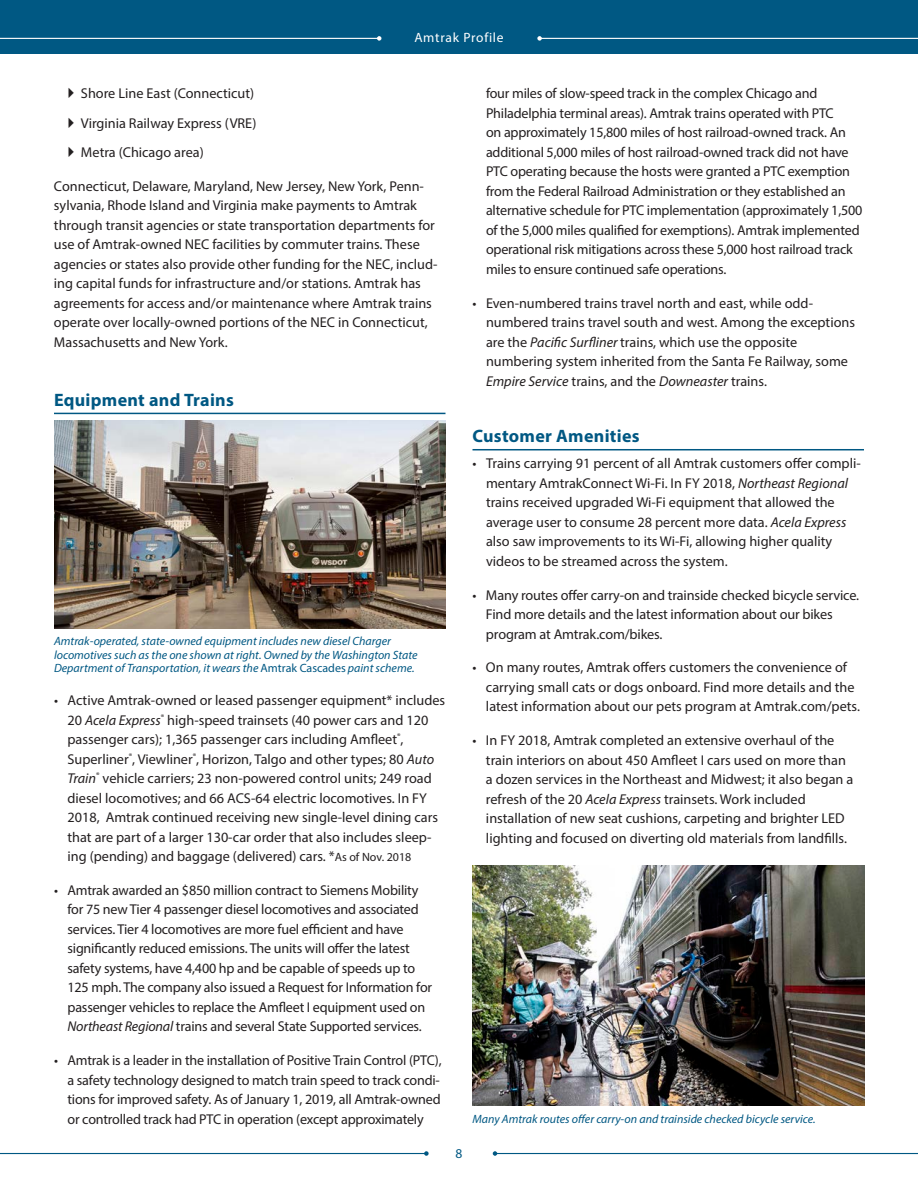
<style>
.page{position:relative;width:918px;height:1188px;background:#fff}
.page>*{position:absolute;margin:0;border:0;box-sizing:border-box;transform-origin:0 0}
.Subhead_Main{font:700 18px "Myriad Pro";letter-spacing:.015em;color:#005883}
.body{font:14.25px/19.5px "Myriad Pro";letter-spacing:-.005em;color:#231f20}
.t1{font:13.5px "Myriad Pro";letter-spacing:.055em;color:#fff}
.t2{font:13.5px "Myriad Pro";color:#005883}
.t3{font:italic 12px/13.5px "Myriad Pro";color:#005883}
.s1{font-style:normal}
.s2{font-style:italic}
.s3{font-size:12px}
</style>
<div class="page">
<div style="left:0;top:0;width:918px;height:54px;background:#005883"></div>
<hr style="left:0;top:38px;width:379px;height:1px;background:#fff">
<svg style="left:377px;top:36px;width:4px;height:5px"></svg>
<hr style="left:540px;top:38px;width:378px;height:1px;background:#fff">
<svg style="left:537px;top:36px;width:5px;height:5px"></svg>
<hr style="left:0;top:1153px;width:426px;height:1px;background:#005883">
<svg style="left:424px;top:1151px;width:5px;height:5px"></svg>
<hr style="left:495px;top:1153px;width:423px;height:1px;background:#005883">
<svg style="left:493px;top:1151px;width:4px;height:5px"></svg>
<hr style="left:54px;top:413px;width:392px;height:1px;background:#005883">
<hr style="left:472px;top:449px;width:392px;height:1px;background:#005883">
<img style="left:472px;top:865px;width:392px;height:240px">
<img style="left:54px;top:420px;width:392px;height:208px">
<p class="t1" style="left:414px;top:30px;width:91px">Amtrak Profile</p>
<p class="body" style="left:81px;top:84px;width:175px">Shore Line East (Connecticut)</p>
<p class="body" style="left:81px;top:113px;width:177px">Virginia Railway Express (VRE)</p>
<p class="body" style="left:81px;top:142px;width:124px">Metra (Chicago area)</p>
<p class="body" style="left:54px;top:176px;width:385px">Connecticut, Delaware, Maryland, New Jersey, New York, Penn&shy;sylvania, Rhode Island and Virginia make payments to Amtrak through transit agencies or state transportation departments for use of Amtrak-owned NEC facilities by commuter trains. These agencies or states also provide other funding for the NEC, includ&shy;ing capital funds for infrastructure and/or stations. Amtrak has agreements for access and/or maintenance where Amtrak trains operate over locally-owned portions of the NEC in Connecticut, Massachusetts and New York.</p>
<p class="Subhead_Main" style="left:54px;top:388px;width:181px">Equipment and Trains</p>
<p class="t3" style="left:54px;top:634px;width:365px">Amtrak-operated, state-owned equipment includes new diesel Charger locomotives such as the one shown at right. Owned by the Washington State<br>Department of Transportation, it wears the <span class="s1">Amtrak Cascades</span> paint scheme.</p>
<p class="body" style="left:67px;top:690px;width:379px;text-indent:-13px">• Active Amtrak-owned or leased passenger equipment* includes 20 <span class="s2">Acela Express</span><sup>®</sup> high-speed trainsets (40 power cars and 120 passenger cars); 1,365 passenger cars including Amfleet<sup>®</sup>, Superliner<sup>®</sup>, Viewliner<sup>®</sup>, Horizon, Talgo and other types; 80 <span class="s2">Auto Train</span><sup>®</sup> vehicle carriers; 23 non-powered control units; 249 road diesel locomotives; and 66 ACS-64 electric locomotives. In FY 2018, Amtrak continued receiving new single-level dining cars that are part of a larger 130-car order that also includes sleep&shy;ing (pending) and baggage (delivered) cars. *<span class="s3">As of Nov. 2018</span></p>
<p class="body" style="left:68px;top:880px;width:366px;text-indent:-14px">• Amtrak awarded an $850 million contract to Siemens Mobility for 75 new Tier 4 passenger diesel locomotives and associated services. Tier 4 locomotives are more fuel efficient and have significantly reduced emissions. The units will offer the latest safety systems, have 4,400 hp and be capable of speeds up to 125 mph. The company also issued a Request for Information for passenger vehicles to replace the Amfleet I equipment used on <span class="s2">Northeast Regional</span> trains and several State Supported services.</p>
<p class="body" style="left:68px;top:1050px;width:376px;text-indent:-14px">• Amtrak is a leader in the installation of Positive Train Control (PTC), a safety technology designed to match train speed to track condi&shy;tions for improved safety. As of January 1, 2019, all Amtrak-owned or controlled track had PTC in operation (except approximately</p>
<p class="body" style="left:486px;top:84px;width:378px">four miles of slow-speed track in the complex Chicago and Philadelphia terminal areas). Amtrak trains operated with PTC<br>on approximately 15,800 miles of host railroad-owned track. An additional 5,000 miles of host railroad-owned track did not have PTC operating because the hosts were granted a PTC exemption from the Federal Railroad Administration or they established an alternative schedule for PTC implementation (approximately 1,500 of the 5,000 miles qualified for exemptions). Amtrak implemented operational risk mitigations across these 5,000 host railroad track miles to ensure continued safe operations.</p>
<p class="body" style="left:486px;top:293px;width:371px;text-indent:-14px">• Even-numbered trains travel north and east, while odd&shy;numbered trains travel south and west. Among the exceptions are the <span class="s2">Pacific Surfliner</span> trains, which use the opposite numbering system inherited from the Santa Fe Railway, some <span class="s2">Empire Service</span> trains, and the <span class="s2">Downeaster</span> trains.</p>
<p class="Subhead_Main" style="left:472px;top:424px;width:169px">Customer Amenities</p>
<p class="body" style="left:486px;top:454px;width:376px;text-indent:-14px">• Trains carrying 91 percent of all Amtrak customers offer compli&shy;mentary AmtrakConnect Wi-Fi. In FY 2018, <span class="s2">Northeast Regional </span>trains received upgraded Wi-Fi equipment that allowed the average user to consume 28 percent more data. <span class="s2">Acela Express </span>also saw improvements to its Wi-Fi, allowing higher quality videos to be streamed across the system.</p>
<p class="body" style="left:486px;top:585px;width:375px;text-indent:-14px">• Many routes offer carry-on and trainside checked bicycle service.<br>Find more details and the latest information about our bikes program at Amtrak.com/bikes.</p>
<p class="body" style="left:486px;top:658px;width:376px;text-indent:-14px">• On many routes, Amtrak offers customers the convenience of carrying small cats or dogs onboard. Find more details and the latest information about our pets program at Amtrak.com/pets.</p>
<p class="body" style="left:486px;top:730px;width:369px;text-indent:-14px">• In FY 2018, Amtrak completed an extensive overhaul of the train interiors on about 450 Amfleet I cars used on more than a dozen services in the Northeast and Midwest; it also began a refresh of the 20 <span class="s2">Acela Express</span> trainsets. Work included installation of new seat cushions, carpeting and brighter LED lighting and focused on diverting old materials from landfills.</p>
<p class="t2" style="left:456px;top:1145px;width:8px">8</p>
<p class="t3" style="left:472px;top:1112px;width:345px">Many Amtrak routes offer carry-on and trainside checked bicycle service.</p>
</div>
